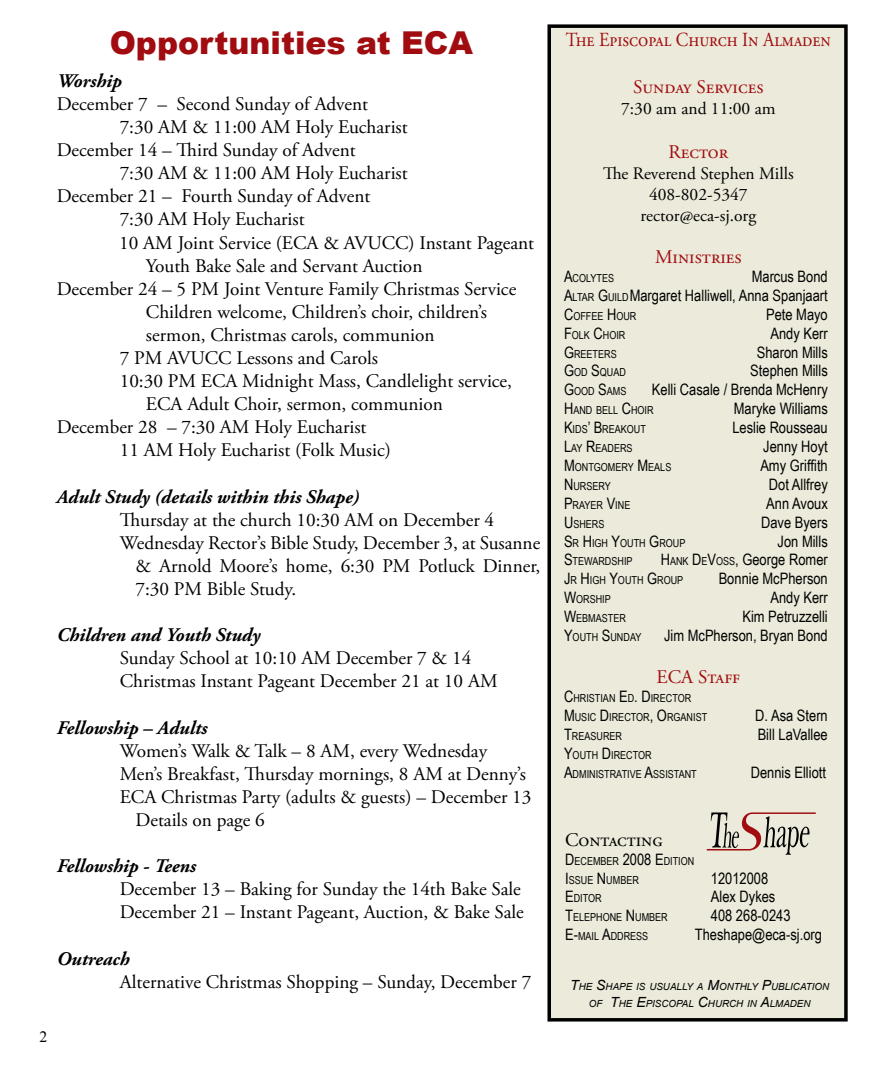
<style>
.page{position:relative;width:882px;height:1071px;background:#fff}
.page>*{position:absolute;margin:0;border:0;box-sizing:border-box;transform-origin:0 0}
.t1{font:900 31.5px "Arial";color:#a00c10}
.t2{font:19.95px "Adobe Garamond Pro";color:#a00c10;scale:.9 1}
.t3{font:19.25px/23.1px "Adobe Garamond Pro";color:#000}
.t4{font:italic 700 19.25px "Adobe Garamond Pro";color:#000}
.t5{font:19.25px "Adobe Garamond Pro";color:#a00c10}
.t6{font:19.25px "Adobe Garamond Pro";letter-spacing:-.02em;color:#000}
.t7{font:17.5px/21px "Adobe Garamond Pro";color:#000;text-align:center}
.t8{font:15.75px/18.9px "Arial Narrow";color:#000;text-align:right}
.t9{font:15.75px "Arial Narrow";color:#000}
.t10{font:15.75px "Times New Roman";color:#000}
.t11{font:11.03px/18.9px "Arial Narrow";color:#000}
.t12{font:italic 9.8px/16.8px "Arial";color:#000;text-align:center}
.s1{font-size:15.75px}
.s2{font-style:inherit}
.s3{font-size:11.03px}
.s4{font-size:14px}
</style>
<div class="page">
<div style="left:549px;top:26px;width:297px;height:994px;background:#eceada"></div>
<div style="left:547px;top:24px;width:301px;height:998px;border:4px solid #000"></div>
<svg style="left:707px;top:812px;width:109px;height:43px"></svg>
<h1 class="t1" style="left:110px;top:20px;width:365px">Opportunities at ECA</h1>
<p class="t4" style="left:57px;top:70px;width:67px">Worship</p>
<p class="t3" style="left:57px;top:93px;width:313px">December 7 – Second Sunday of Advent</p>
<p class="t3" style="left:120px;top:116px;width:290px">7:30 AM &amp; 11:00 AM Holy Eucharist</p>
<p class="t3" style="left:57px;top:139px;width:301px">December 14 – Third Sunday of Advent</p>
<p class="t3" style="left:120px;top:162px;width:290px">7:30 AM &amp; 11:00 AM Holy Eucharist</p>
<p class="t3" style="left:57px;top:185px;width:315px">December 21 – Fourth Sunday of Advent</p>
<p class="t3" style="left:120px;top:208px;width:186px">7:30 AM Holy Eucharist</p>
<p class="t3" style="left:119px;top:232px;width:416px">10 AM Joint Service (ECA &amp; AVUCC) Instant Pageant</p>
<p class="t3" style="left:146px;top:255px;width:278px">Youth Bake Sale and Servant Auction</p>
<p class="t3" style="left:57px;top:278px;width:461px">December 24 – 5 PM Joint Venture Family Christmas Service</p>
<p class="t3" style="left:146px;top:301px;width:343px">Children welcome, Children’s choir, children’s</p>
<p class="t3" style="left:146px;top:324px;width:290px">sermon, Christmas carols, communion</p>
<p class="t3" style="left:120px;top:347px;width:260px">7 PM AVUCC Lessons and Carols</p>
<p class="t3" style="left:120px;top:370px;width:394px">10:30 PM ECA Midnight Mass, Candlelight service,</p>
<p class="t3" style="left:146px;top:393px;width:299px">ECA Adult Choir, sermon, communion</p>
<p class="t3" style="left:57px;top:416px;width:311px">December 28 – 7:30 AM Holy Eucharist</p>
<p class="t6" style="left:120px;top:439px;width:273px">11 AM Holy Eucharist (Folk Music)</p>
<p class="t4" style="left:57px;top:485px;width:304px">Adult Study (details within this Shape)</p>
<p class="t3" style="left:120px;top:509px;width:376px">Thursday at the church 10:30 AM on December 4</p>
<p class="t3" style="left:120px;top:532px;width:422px">Wednesday Rector’s Bible Study, December 3, at Susanne</p>
<p class="t3" style="left:135px;top:555px;width:406px">&amp; Arnold Moore’s home, 6:30 PM Potluck Dinner,</p>
<p class="t3" style="left:135px;top:578px;width:162px">7:30 PM Bible Study.</p>
<p class="t4" style="left:57px;top:624px;width:205px">Children and Youth Study</p>
<p class="t3" style="left:120px;top:647px;width:379px">Sunday School at 10:10 AM December 7 &amp; 14<br>Christmas Instant Pageant December 21 at 10 AM</p>
<p class="t4" style="left:57px;top:716px;width:152px">Fellowship – Adults</p>
<p class="t3" style="left:120px;top:740px;width:369px">Women’s Walk &amp; Talk – 8 AM, every Wednesday</p>
<p class="t3" style="left:120px;top:763px;width:408px">Men’s Breakfast, Thursday mornings, 8 AM at Denny’s</p>
<p class="t3" style="left:120px;top:786px;width:413px">ECA Christmas Party (adults &amp; guests) – December 13</p>
<p class="t3" style="left:135px;top:809px;width:131px">Details on page 6</p>
<p class="t4" style="left:57px;top:855px;width:141px">Fellowship - Teens</p>
<p class="t3" style="left:120px;top:878px;width:406px">December 13 – Baking for Sunday the 14th Bake Sale<br>December 21 – Instant Pageant, Auction, &amp; Bake Sale</p>
<p class="t4" style="left:57px;top:947px;width:74px">Outreach</p>
<p class="t3" style="left:120px;top:971px;width:413px">Alternative Christmas Shopping – Sunday, December 7</p>
<p class="t10" style="left:39px;top:1026px;width:9px">2</p>
<p class="t2" style="left:566px;top:28px;width:296px">The Episcopal Church In Almaden</p>
<p class="t5" style="left:633px;top:75px;width:132px">Sunday Services</p>
<p class="t7" style="left:621px;top:98px;width:156px">7:30 am and 11:00 am</p>
<p class="t5" style="left:669px;top:140px;width:61px">Rector</p>
<p class="t7" style="left:603px;top:164px;width:192px">The Reverend Stephen Mills<br>408-802-5347 rector@eca-sj.org</p>
<p class="t5" style="left:655px;top:245px;width:88px">Ministries</p>
<p class="t11" style="left:564px;top:268px;width:52px"><span class="s1">A</span>COLYTES</p>
<p class="t8" style="left:564px;top:266px;width:265px">Marcus Bond<br><span class="s2">A</span><span class="s3">LTAR</span> <span class="s2">G</span><span class="s3">UILD</span>Margaret Halliwell, Anna Spanjaart</p>
<p class="t11" style="left:564px;top:306px;width:74px"><span class="s1">C</span>OFFEE <span class="s1">H</span>OUR</p>
<p class="t8" style="left:766px;top:304px;width:63px">Pete Mayo</p>
<p class="t11" style="left:564px;top:325px;width:63px"><span class="s1">F</span>OLK <span class="s1">C</span>HOIR</p>
<p class="t8" style="left:770px;top:323px;width:59px">Andy Kerr</p>
<p class="t11" style="left:564px;top:344px;width:54px"><span class="s1">G</span>REETERS</p>
<p class="t8" style="left:757px;top:342px;width:73px">Sharon Mills</p>
<p class="t11" style="left:564px;top:363px;width:63px"><span class="s1">G</span>OD <span class="s1">S</span>QUAD</p>
<p class="t8" style="left:750px;top:361px;width:79px">Stephen Mills</p>
<p class="t11" style="left:564px;top:382px;width:64px"><span class="s1">G</span>OOD <span class="s1">S</span>AMS</p>
<p class="t8" style="left:652px;top:380px;width:177px">Kelli Casale / Brenda McHenry</p>
<p class="t11" style="left:564px;top:400px;width:91px"><span class="s1">H</span>AND BELL <span class="s1">C</span>HOIR</p>
<p class="t8" style="left:734px;top:399px;width:95px">Maryke Williams</p>
<p class="t11" style="left:564px;top:419px;width:83px"><span class="s1">K</span>IDS<span class="s1">’ B</span>REAKOUT</p>
<p class="t8" style="left:732px;top:418px;width:97px">Leslie Rousseau</p>
<p class="t11" style="left:564px;top:438px;width:70px"><span class="s1">L</span>AY <span class="s1">R</span>EADERS</p>
<p class="t8" style="left:763px;top:436px;width:66px">Jenny Hoyt</p>
<p class="t11" style="left:564px;top:457px;width:109px"><span class="s1">M</span> ONTGOMERY <span class="s1">M</span> EALS</p>
<p class="t8" style="left:760px;top:455px;width:69px">Amy Griffith</p>
<p class="t11" style="left:564px;top:476px;width:48px"><span class="s1">N</span> URSERY</p>
<p class="t8" style="left:769px;top:474px;width:60px">Dot Allfrey</p>
<p class="t11" style="left:564px;top:495px;width:68px"><span class="s1">P</span>RAYER <span class="s1">V</span>INE</p>
<p class="t8" style="left:766px;top:493px;width:63px">Ann Avoux</p>
<p class="t11" style="left:564px;top:514px;width:42px"><span class="s1">U</span>SHERS</p>
<p class="t8" style="left:761px;top:512px;width:68px">Dave Byers</p>
<p class="t11" style="left:564px;top:533px;width:122px"><span class="s1">S</span>R <span class="s1">H</span>IGH <span class="s1">Y</span>OUTH <span class="s1">G</span>ROUP</p>
<p class="t8" style="left:778px;top:531px;width:52px">Jon Mills</p>
<p class="t11" style="left:564px;top:552px;width:69px"><span class="s1">S</span>TEWARDSHIP</p>
<p class="t8" style="left:661px;top:550px;width:169px"><span class="s2">H</span><span class="s3">ANK</span> <span class="s2">D</span><span class="s3">E</span><span class="s2">V</span><span class="s3">OSS</span><span class="s2">,</span> George Romer</p>
<p class="t11" style="left:564px;top:571px;width:120px"><span class="s1">J</span>R <span class="s1">H</span>IGH <span class="s1">Y</span>OUTH <span class="s1">G</span>ROUP</p>
<p class="t8" style="left:719px;top:569px;width:111px">Bonnie McPherson</p>
<p class="t11" style="left:564px;top:589px;width:47px"><span class="s1">W</span>ORSHIP</p>
<p class="t8" style="left:770px;top:588px;width:59px">Andy Kerr</p>
<p class="t11" style="left:564px;top:608px;width:63px"><span class="s1">W</span>EBMASTER</p>
<p class="t8" style="left:742px;top:607px;width:87px">Kim Petruzzelli</p>
<p class="t11" style="left:564px;top:627px;width:79px"><span class="s1">Y</span>OUTH <span class="s1">S</span>UNDAY</p>
<p class="t8" style="left:664px;top:625px;width:165px">Jim McPherson, Bryan Bond</p>
<p class="t5" style="left:657px;top:665px;width:85px">ECA Staff</p>
<p class="t11" style="left:564px;top:688px;width:145px"><span class="s1">C</span>HRISTIAN <span class="s1">E</span>D<span class="s1">. D</span>IRECTOR<br><span class="s1">M</span> USIC <span class="s1">D</span>IRECTOR<span class="s1">, O</span>RGANIST</p>
<p class="t8" style="left:755px;top:705px;width:74px">D. Asa Stern</p>
<p class="t11" style="left:564px;top:726px;width:60px"><span class="s1">T</span>REASURER</p>
<p class="t8" style="left:758px;top:724px;width:72px">Bill LaVallee</p>
<p class="t11" style="left:564px;top:745px;width:134px"><span class="s1">Y</span>OUTH <span class="s1">D</span>IRECTOR<br><span class="s1">A</span>DMINISTRATIVE <span class="s1">A</span>SSISTANT</p>
<p class="t8" style="left:751px;top:762px;width:77px">Dennis Elliott</p>
<p class="t3" style="left:565px;top:829px;width:99px">Contacting</p>
<p class="t11" style="left:565px;top:851px;width:131px"><span class="s1">D</span>ECEMBER <span class="s1">2008 E</span>DITION<br><span class="s1">I</span>SSUE <span class="s1">N</span> UMBER</p>
<p class="t9" style="left:711px;top:866px;width:59px">12012008</p>
<p class="t11" style="left:565px;top:889px;width:38px"><span class="s1">E</span>DITOR</p>
<p class="t8" style="left:711px;top:887px;width:66px">Alex Dykes</p>
<p class="t11" style="left:565px;top:908px;width:104px"><span class="s1">T</span>ELEPHONE <span class="s1">N</span> UMBER</p>
<p class="t8" style="left:711px;top:906px;width:81px">408 268-0243</p>
<p class="t11" style="left:565px;top:926px;width:85px"><span class="s1">E-</span>MAIL <span class="s1">A</span>DDRESS</p>
<p class="t8" style="left:695px;top:925px;width:129px">Theshape@eca-sj.org</p>
<p class="t12" style="left:570px;top:978px;width:261px"><span class="s4">T</span>HE <span class="s4">S</span>HAPE IS USUALLY A <span class="s4">M</span>ONTHLY <span class="s4">P</span>UBLICATION<br>OF <span class="s4">T</span>HE <span class="s4">E</span>PISCOPAL <span class="s4">C</span>HURCH IN <span class="s4">A</span>LMADEN</p>
</div>
